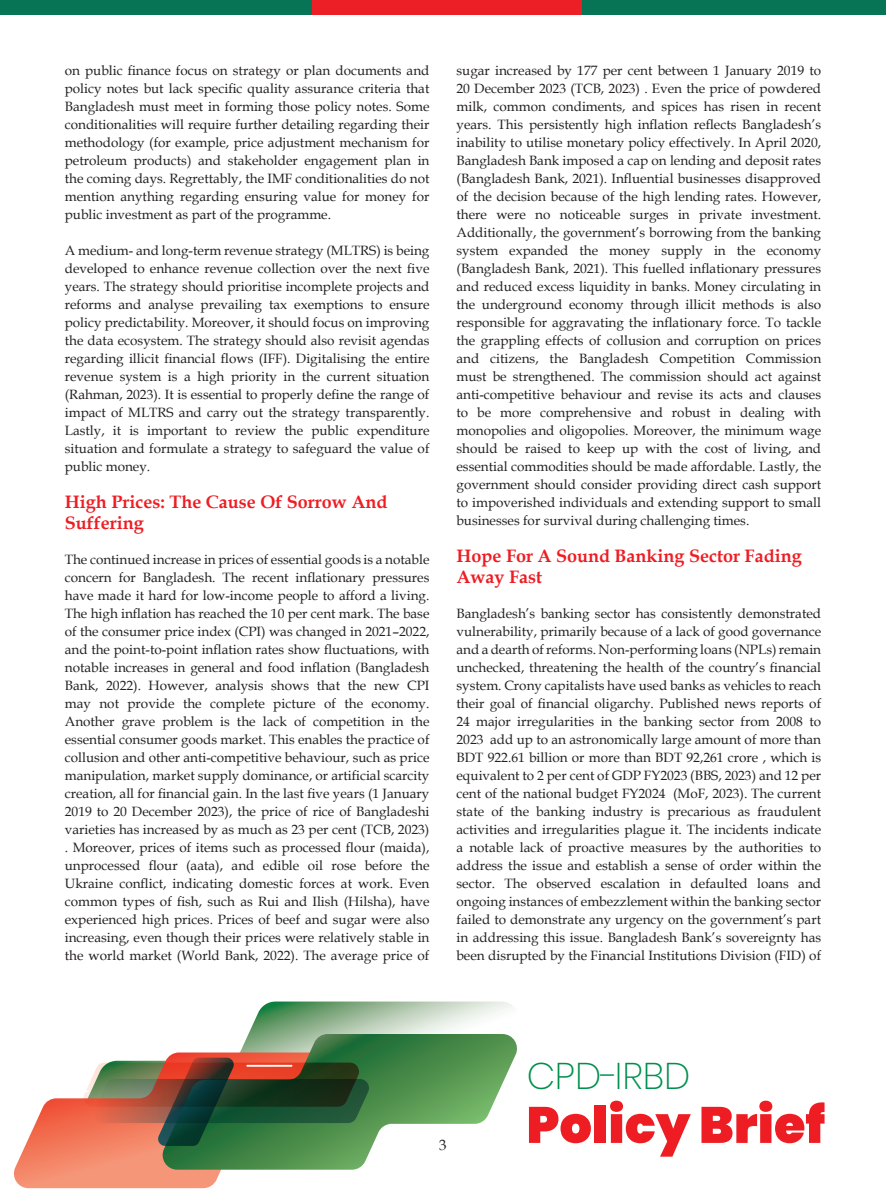
<style>
.page{position:relative;width:886px;height:1199px;background:#fff}
.page>*{position:absolute;margin:0;border:0;box-sizing:border-box;transform-origin:0 0}
.t1{font:900 51px "Poppins";color:#ee1d23}
.t2{font:200 37.05px "Poppins";color:#008f4d}
.t3{font:700 18px/21px "Book Antiqua";color:#ee1d23}
.t4{font:15px "Book Antiqua";color:#231f20}
.t5{font:13.5px/18px "Book Antiqua";color:#231f20;text-align:justify}
</style>
<div class="page">
<div style="left:0;top:0;width:312px;height:15px;background:#077455"></div>
<div style="left:312px;top:0;width:269px;height:15px;background:#ed1f26"></div>
<div style="left:581px;top:0;width:305px;height:15px;background:#077455"></div>
<svg style="left:248px;top:1001px;width:265px;height:33px"></svg>
<svg style="left:13px;top:1098px;width:208px;height:90px;background:#f5957c"></svg>
<svg style="left:159px;top:1034px;width:358px;height:136px"></svg>
<svg style="left:84px;top:1057px;width:285px;height:89px;background:#615d3f"></svg>
<hr style="left:14px;top:1090px;width:75px;height:2px;background:#fff">
<hr style="left:246px;top:1065px;width:46px;height:2px;background:#fff">
<p class="t5" style="left:65px;top:61px;width:366px">on public finance focus on strategy or plan documents and policy notes but lack specific quality assurance criteria that Bangladesh must meet in forming those policy notes. Some conditionalities will require further detailing regarding their methodology (for example, price adjustment mechanism for petroleum products) and stakeholder engagement plan in the coming days. Regrettably, the IMF conditionalities do not mention anything regarding ensuring value for money for public investment as part of the programme.</p>
<p class="t5" style="left:65px;top:241px;width:366px">A medium- and long-term revenue strategy (MLTRS) is being developed to enhance revenue collection over the next five years. The strategy should prioritise incomplete projects and reforms and analyse prevailing tax exemptions to ensure policy predictability. Moreover, it should focus on improving the data ecosystem. The strategy should also revisit agendas regarding illicit financial flows (IFF). Digitalising the entire revenue system is a high priority in the current situation (Rahman, 2023). It is essential to properly define the range of impact of MLTRS and carry out the strategy transparently.<br>Lastly, it is important to review the public expenditure situation and formulate a strategy to safeguard the value of public money.</p>
<p class="t3" style="left:65px;top:491px;width:324px">High Prices: The Cause Of Sorrow And<br>Suffering</p>
<p class="t5" style="left:65px;top:550px;width:366px">The continued increase in prices of essential goods is a notable concern for Bangladesh. The recent inflationary pressures have made it hard for low-income people to afford a living.<br>The high inflation has reached the 10 per cent mark. The base of the consumer price index (CPI) was changed in 2021–2022, and the point-to-point inflation rates show fluctuations, with notable increases in general and food inflation (Bangladesh Bank, 2022). However, analysis shows that the new CPI may not provide the complete picture of the economy.<br>Another grave problem is the lack of competition in the essential consumer goods market. This enables the practice of collusion and other anti-competitive behaviour, such as price manipulation, market supply dominance, or artificial scarcity creation, all for financial gain. In the last five years (1 January 2019 to 20 December 2023), the price of rice of Bangladeshi varieties has increased by as much as 23 per cent (TCB, 2023) . Moreover, prices of items such as processed flour (maida), unprocessed flour (aata), and edible oil rose before the Ukraine conflict, indicating domestic forces at work. Even common types of fish, such as Rui and Ilish (Hilsha), have experienced high prices. Prices of beef and sugar were also increasing, even though their prices were relatively stable in the world market (World Bank, 2022). The average price of</p>
<p class="t5" style="left:456px;top:61px;width:366px">sugar increased by 177 per cent between 1 January 2019 to 20 December 2023 (TCB, 2023) . Even the price of powdered milk, common condiments, and spices has risen in recent years. This persistently high inflation reflects Bangladesh’s inability to utilise monetary policy effectively. In April 2020, Bangladesh Bank imposed a cap on lending and deposit rates (Bangladesh Bank, 2021). Influential businesses disapproved of the decision because of the high lending rates. However, there were no noticeable surges in private investment.<br>Additionally, the government’s borrowing from the banking system expanded the money supply in the economy (Bangladesh Bank, 2021). This fuelled inflationary pressures and reduced excess liquidity in banks. Money circulating in the underground economy through illicit methods is also responsible for aggravating the inflationary force. To tackle the grappling effects of collusion and corruption on prices and citizens, the Bangladesh Competition Commission must be strengthened. The commission should act against anti-competitive behaviour and revise its acts and clauses to be more comprehensive and robust in dealing with monopolies and oligopolies. Moreover, the minimum wage should be raised to keep up with the cost of living, and essential commodities should be made affordable. Lastly, the government should consider providing direct cash support to impoverished individuals and extending support to small businesses for survival during challenging times.</p>
<p class="t3" style="left:456px;top:545px;width:347px">Hope For A Sound Banking Sector Fading<br>Away Fast</p>
<p class="t5" style="left:456px;top:604px;width:366px">Bangladesh’s banking sector has consistently demonstrated vulnerability, primarily because of a lack of good governance and a dearth of reforms. Non-performing loans (NPLs) remain unchecked, threatening the health of the country’s financial system. Crony capitalists have used banks as vehicles to reach their goal of financial oligarchy. Published news reports of 24 major irregularities in the banking sector from 2008 to 2023 add up to an astronomically large amount of more than BDT 922.61 billion or more than BDT 92,261 crore , which is equivalent to 2 per cent of GDP FY2023 (BBS, 2023) and 12 per cent of the national budget FY2024 (MoF, 2023). The current state of the banking industry is precarious as fraudulent activities and irregularities plague it. The incidents indicate a notable lack of proactive measures by the authorities to address the issue and establish a sense of order within the sector. The observed escalation in defaulted loans and ongoing instances of embezzlement within the banking sector failed to demonstrate any urgency on the government’s part in addressing this issue. Bangladesh Bank’s sovereignty has been disrupted by the Financial Institutions Division (FID) of</p>
<p class="t4" style="left:439px;top:1135px;width:9px">3</p>
<h2 class="t2" style="left:526px;top:1054px;width:166px">CPD-IRBD</h2>
<h1 class="t1" style="left:526px;top:1095px;width:300px">Policy Brief</h1>
</div>
